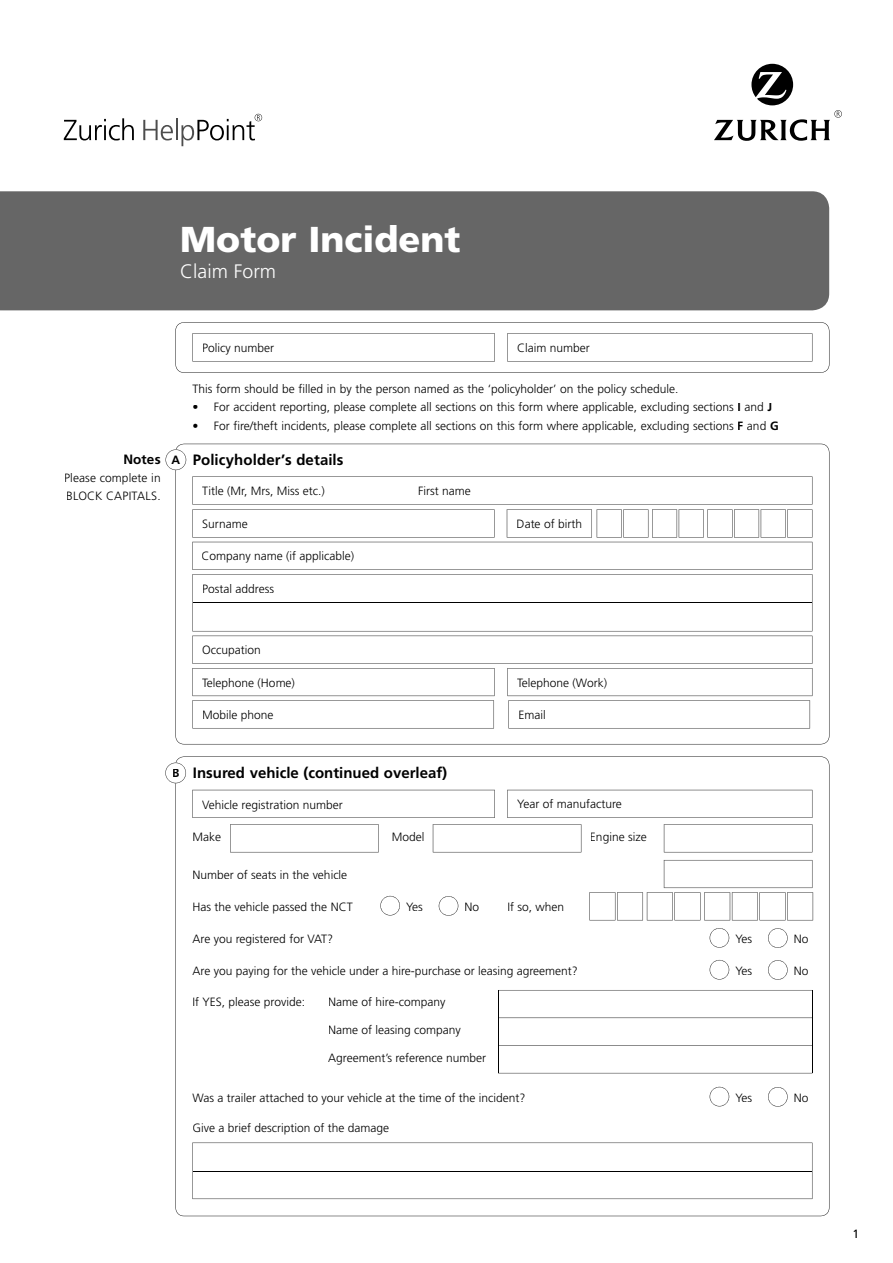
<style>
.page{position:relative;width:893px;height:1263px;background:#fff}
.page>*{position:absolute;margin:0;border:0;box-sizing:border-box;transform-origin:0 0}
.t1{font:900 36px "Frutiger LT Std";color:#fff}
.t2{font:300 19.5px "Frutiger LT Std";color:#fff}
.t3{font:700 15px "Frutiger LT Std";color:#000}
.t4{font:700 13.5px "Frutiger LT Std";letter-spacing:.01em;color:#000}
.t5{font:300 12px/18px "Frutiger LT Std";color:#000}
.t6{font:700 12px "Frutiger LT Std";color:#000}
.t7{font:12px "Frutiger LT Std";color:#000}
.s1{font-weight:700}
</style>
<div class="page">
<svg style="left:175px;top:322px;width:654px;height:51px"></svg>
<div style="left:518px;top:343px;width:72px;height:9px;background:#fff"></div>
<svg style="left:175px;top:444px;width:654px;height:300px"></svg>
<svg style="left:175px;top:756px;width:654px;height:460px"></svg>
<svg style="left:192px;top:790px;width:303px;height:28px"></svg>
<div style="left:202px;top:800px;width:141px;height:11px;background:#fff"></div>
<svg style="left:507px;top:790px;width:305px;height:28px"></svg>
<div style="left:517px;top:799px;width:104px;height:9px;background:#fff"></div>
<svg style="left:230px;top:824px;width:149px;height:28px"></svg>
<svg style="left:433px;top:824px;width:148px;height:28px"></svg>
<svg style="left:664px;top:824px;width:148px;height:28px"></svg>
<svg style="left:589px;top:860px;width:224px;height:60px"></svg>
<svg style="left:380px;top:896px;width:20px;height:19px"></svg>
<svg style="left:439px;top:896px;width:19px;height:20px"></svg>
<svg style="left:710px;top:928px;width:19px;height:20px"></svg>
<svg style="left:768px;top:928px;width:20px;height:20px"></svg>
<svg style="left:498px;top:990px;width:315px;height:84px"></svg>
<svg style="left:192px;top:476px;width:620px;height:252px"></svg>
<div style="left:519px;top:710px;width:26px;height:9px;background:#fff"></div>
<svg style="left:192px;top:1142px;width:620px;height:57px"></svg>
<hr style="left:193px;top:1171px;width:619px;height:1px;background:#000">
<svg style="left:710px;top:1087px;width:19px;height:19px"></svg>
<svg style="left:768px;top:1087px;width:20px;height:20px"></svg>
<svg style="left:710px;top:960px;width:19px;height:19px"></svg>
<svg style="left:768px;top:960px;width:20px;height:20px"></svg>
<svg style="left:166px;top:449px;width:20px;height:21px"></svg>
<div style="left:172px;top:456px;width:8px;height:8px;background:#fff"></div>
<svg style="left:165px;top:763px;width:21px;height:20px"></svg>
<div style="left:173px;top:769px;width:6px;height:8px;background:#fff"></div>
<svg style="left:714px;top:64px;width:128px;height:77px"></svg>
<svg style="left:64px;top:118px;width:70px;height:22px"></svg>
<svg style="left:143px;top:120px;width:30px;height:20px"></svg>
<hr style="left:176px;top:118px;width:2px;height:22px;background:#4d4d4d">
<svg style="left:181px;top:114px;width:81px;height:32px"></svg>
<div style="left:0;top:191px;width:829px;height:119px;background:#666"></div>
<h1 class="t1" style="left:180px;top:218px;width:282px">Motor Incident</h1>
<h2 class="t2" style="left:180px;top:260px;width:97px">Claim Form</h2>
<p class="t4" style="left:123px;top:451px;width:39px">Notes</p>
<p class="t5" style="left:64px;top:469px;width:98px">Please complete in<br>BLOCK CAPITALS.</p>
<p class="t6" style="left:172px;top:453px;width:10px">A</p>
<p class="t5" style="left:202px;top:339px;width:73px">Policy number</p>
<p class="t5" style="left:517px;top:339px;width:74px">Claim number</p>
<p class="t5" style="left:192px;top:380px;width:488px">This form should be filled in by the person named as the ‘policyholder’ on the policy schedule.</p>
<p class="t5" style="left:192px;top:398px;width:581px">• For accident reporting, please complete all sections on this form where applicable, excluding sections <span class="s1">I</span> and <span class="s1">J</span></p>
<p class="t5" style="left:192px;top:417px;width:588px">• For fire/theft incidents, please complete all sections on this form where applicable, excluding sections <span class="s1">F</span> and <span class="s1">G</span></p>
<p class="t3" style="left:193px;top:451px;width:152px">Policyholder’s details</p>
<p class="t5" style="left:202px;top:482px;width:124px">Title (Mr, Mrs, Miss etc.)</p>
<p class="t5" style="left:418px;top:482px;width:54px">First name</p>
<p class="t5" style="left:202px;top:515px;width:47px">Surname</p>
<p class="t5" style="left:517px;top:515px;width:67px">Date of birth</p>
<p class="t5" style="left:202px;top:547px;width:154px">Company name (if applicable)</p>
<p class="t5" style="left:202px;top:580px;width:73px">Postal address</p>
<p class="t5" style="left:202px;top:641px;width:60px">Occupation</p>
<p class="t5" style="left:202px;top:673px;width:94px">Telephone (Home)</p>
<p class="t5" style="left:517px;top:673px;width:91px">Telephone (Work)</p>
<p class="t5" style="left:202px;top:706px;width:73px">Mobile phone</p>
<p class="t5" style="left:518px;top:706px;width:29px">Email</p>
<p class="t6" style="left:172px;top:766px;width:9px">B</p>
<p class="t3" style="left:193px;top:764px;width:256px">Insured vehicle (continued overleaf)</p>
<p class="t5" style="left:202px;top:796px;width:142px">Vehicle registration number</p>
<p class="t5" style="left:517px;top:795px;width:106px">Year of manufacture</p>
<p class="t5" style="left:193px;top:828px;width:30px">Make</p>
<p class="t5" style="left:392px;top:828px;width:34px">Model</p>
<p class="t5" style="left:590px;top:828px;width:58px">Engine size</p>
<p class="t5" style="left:193px;top:865px;width:156px">Number of seats in the vehicle</p>
<p class="t5" style="left:193px;top:898px;width:162px">Has the vehicle passed the NCT</p>
<p class="t5" style="left:406px;top:898px;width:18px">Yes</p>
<p class="t5" style="left:464px;top:898px;width:16px">No</p>
<p class="t5" style="left:507px;top:898px;width:58px">If so, when</p>
<p class="t5" style="left:193px;top:930px;width:142px">Are you registered for VAT?</p>
<p class="t5" style="left:735px;top:930px;width:18px">Yes</p>
<p class="t5" style="left:794px;top:930px;width:16px">No</p>
<p class="t5" style="left:193px;top:962px;width:387px">Are you paying for the vehicle under a hire-purchase or leasing agreement?</p>
<p class="t5" style="left:735px;top:962px;width:18px">Yes</p>
<p class="t5" style="left:794px;top:962px;width:16px">No</p>
<p class="t5" style="left:193px;top:993px;width:114px">If YES, please provide:</p>
<p class="t5" style="left:328px;top:993px;width:119px">Name of hire-company</p>
<p class="t5" style="left:328px;top:1021px;width:134px">Name of leasing company</p>
<p class="t5" style="left:328px;top:1049px;width:160px">Agreement’s reference number</p>
<p class="t5" style="left:193px;top:1089px;width:334px">Was a trailer attached to your vehicle at the time of the incident?</p>
<p class="t5" style="left:735px;top:1089px;width:18px">Yes</p>
<p class="t5" style="left:794px;top:1089px;width:16px">No</p>
<p class="t5" style="left:193px;top:1119px;width:198px">Give a brief description of the damage</p>
<p class="t7" style="left:852px;top:1227px;width:8px">1</p>
</div>
